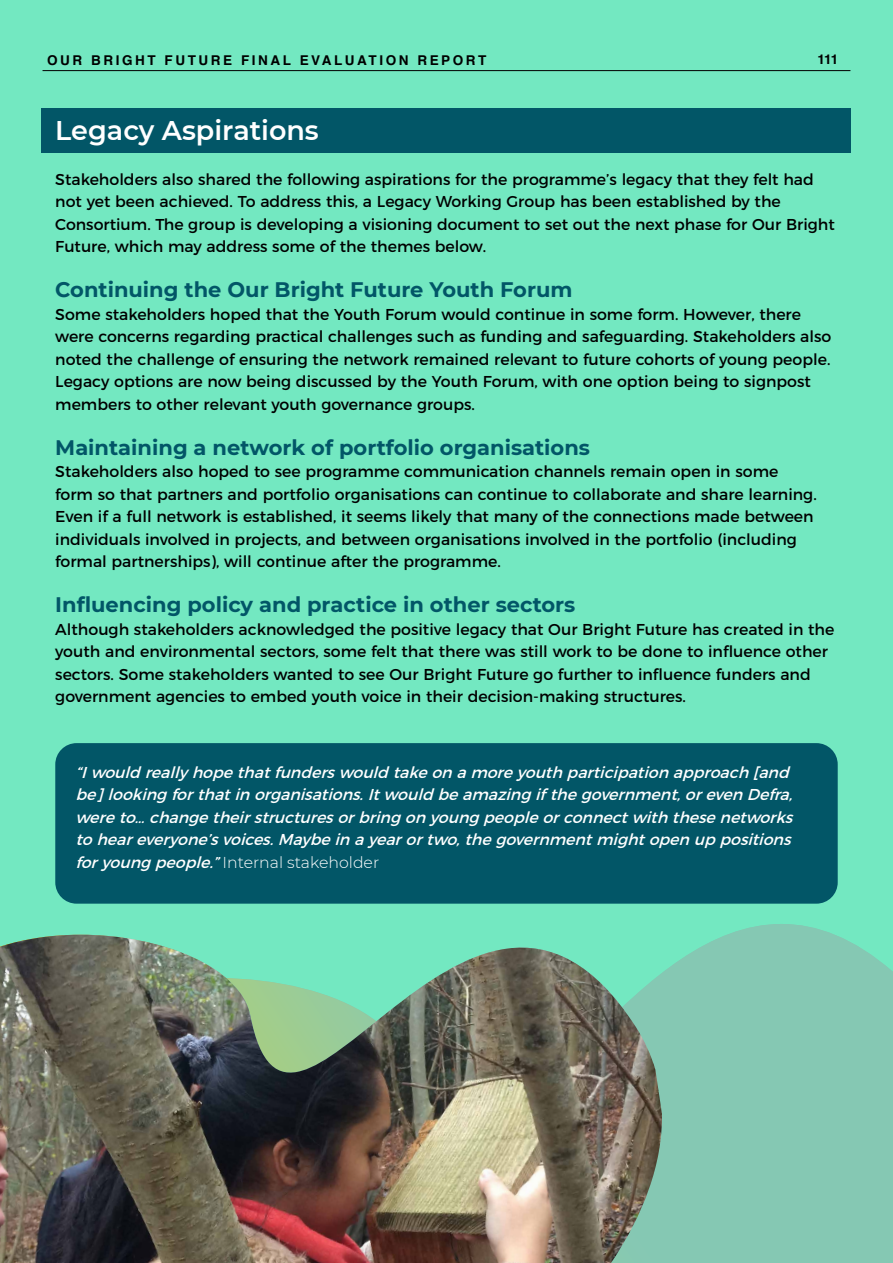
<style>
.page{position:relative;width:893px;height:1263px;background:#73e8c1}
.page>*{position:absolute;margin:0;border:0;box-sizing:border-box;transform-origin:0 0}
.t1{font:600 27px "Montserrat";color:#fff}
.t2{font:700 21px "Montserrat";color:#025667}
.t3{font:15.75px/22.5px "Montserrat";color:#000}
.t4{font:italic 15.75px/22.5px "Montserrat";color:#fff}
.t5{font:700 13.5px "Helvetica";letter-spacing:.19em;color:#000}
.s1{font-weight:300;font-style:normal}
</style>
<div class="page">
<div style="left:55px;top:743px;width:783px;height:161px;background:#025667;border-radius:21px"></div>
<hr style="left:43px;top:70px;width:807px;height:1px;background:#000">
<div style="left:663px;top:924px;width:230px;height:339px;background:#85c8b3"></div>
<img style="left:0;top:895px;width:663px;height:368px">
<div style="left:41px;top:108px;width:809px;height:45px;background:#025667"></div>
<p class="t5" style="left:47px;top:50px;width:441px">OUR BRIGHT FUTURE FINAL EVALUATION REPORT</p>
<p class="t5" style="left:817px;top:48px;width:23px">111</p>
<h1 class="t1" style="left:55px;top:111px;width:265px">Legacy Aspirations</h1>
<p class="t3" style="left:55px;top:167px;width:781px">Stakeholders also shared the following aspirations for the programme’s legacy that they felt had not yet been achieved. To address this, a Legacy Working Group has been established by the Consortium. The group is developing a visioning document to set out the next phase for Our Bright Future, which may address some of the themes below.</p>
<h2 class="t2" style="left:55px;top:275px;width:519px">Continuing the Our Bright Future Youth Forum</h2>
<p class="t3" style="left:55px;top:302px;width:777px">Some stakeholders hoped that the Youth Forum would continue in some form. However, there were concerns regarding practical challenges such as funding and safeguarding. Stakeholders also noted the challenge of ensuring the network remained relevant to future cohorts of young people.<br>Legacy options are now being discussed by the Youth Forum, with one option being to signpost members to other relevant youth governance groups.</p>
<h2 class="t2" style="left:55px;top:432px;width:536px">Maintaining a network of portfolio organisations</h2>
<p class="t3" style="left:55px;top:459px;width:763px">Stakeholders also hoped to see programme communication channels remain open in some form so that partners and portfolio organisations can continue to collaborate and share learning.<br>Even if a full network is established, it seems likely that many of the connections made between individuals involved in projects, and between organisations involved in the portfolio (including formal partnerships), will continue after the programme.</p>
<h2 class="t2" style="left:55px;top:590px;width:522px">Influencing policy and practice in other sectors</h2>
<p class="t3" style="left:55px;top:617px;width:781px">Although stakeholders acknowledged the positive legacy that Our Bright Future has created in the youth and environmental sectors, some felt that there was still work to be done to influence other sectors. Some stakeholders wanted to see Our Bright Future go further to influence funders and government agencies to embed youth voice in their decision-making structures.</p>
<p class="t4" style="left:75px;top:759px;width:724px">“Iwouldreallyhopethatfunderswouldtakeonamoreyouthparticipationapproach[and be]lookingforthatinorganisations.Itwouldbeamazingifthegovernment,orevenDefra, wereto…changetheirstructuresorbringonyoungpeopleorconnectwiththesenetworks toheareveryone’svoices.Maybeinayearortwo,thegovernmentmightopenuppositions foryoungpeople.”<span class="s1">Internal stakeholder</span></p>
</div>
